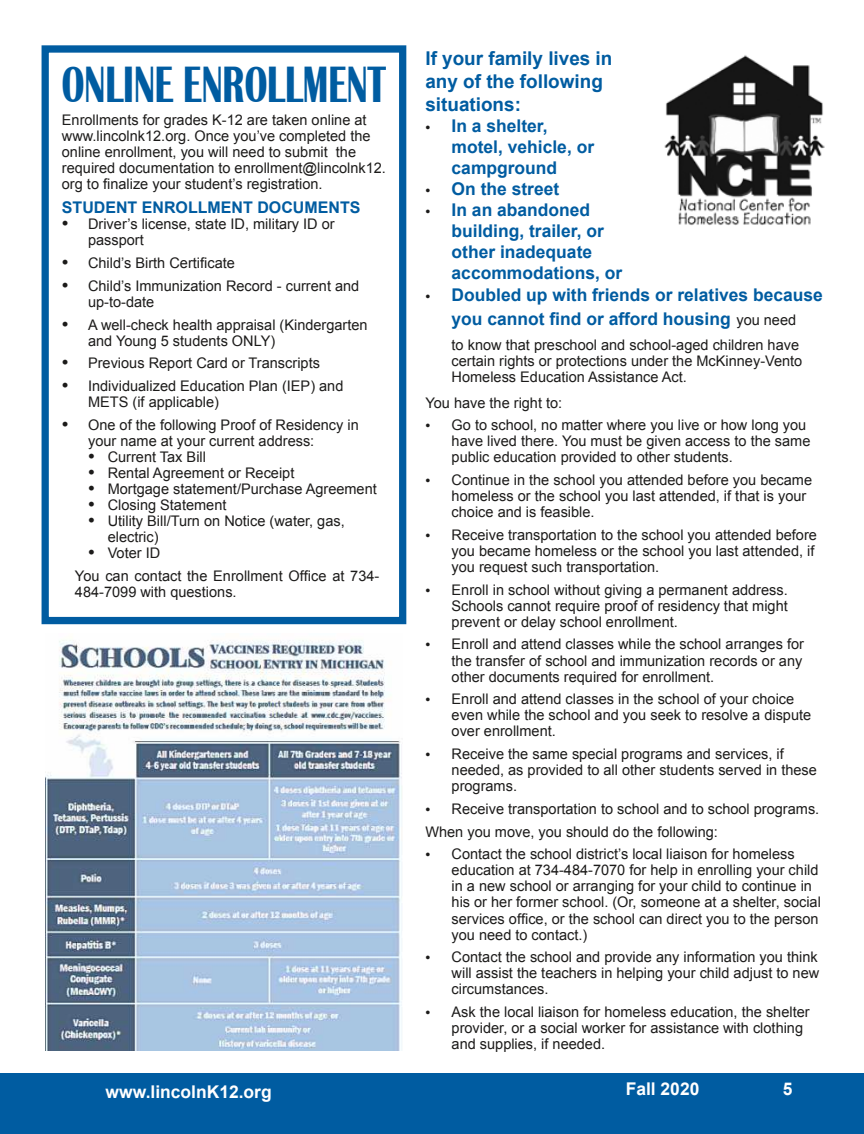
<style>
.page{position:relative;width:864px;height:1134px;background:#fff}
.page>*{position:absolute;margin:0;border:0;box-sizing:border-box;transform-origin:0 0}
.t1{font:700 52.65px "Britannic";color:#005ca1;scale:.66 1}
.t2{font:700 19.05px/22.8px "Krlvym Arial";color:#005ca1}
.t3{font:700 17.55px/21px "Krlvym Arial";color:#005ca1}
.t4{font:700 17.55px "Mxdnvt Arial";color:#005ca1}
.t5{font:700 17.55px "Krlvym Arial";color:#fff}
.t6{font:700 16.05px "Krlvym Arial";color:#005ca1}
.t7{font:14.55px/16px "Vcgqmr Arial";color:#1c1b1a}
.t8{font:14.55px "Pdgnls Arial";color:#1c1b1a}
.s1{font-family:"Adobe Garamond Pro";font-size:17.55px}
.s2{font-family:"Myriad Pro";font-weight:400;color:#1c1b1a}
.s3{font-family:"Vcgqmr Arial";font-weight:400;font-size:14.55px;color:#1c1b1a}
.s4{font-family:"Myriad Pro";font-size:17.55px}
</style>
<div class="page">
<div style="left:0;top:1074px;width:864px;height:60px;background:#005ca1"></div>
<div style="left:42px;top:45px;width:364px;height:579px;border:7px solid #005ca1"></div>
<img style="left:664px;top:55px;width:161px;height:170px">
<img style="left:46px;top:640px;width:356px;height:411px">
<h1 class="t1" style="left:62px;top:55px;width:493px">ONLINE ENROLLMENT</h1>
<p class="t7" style="left:62px;top:112px;width:326px">Enrollments for grades K-12 are taken online at www.lincolnk12.org. Once you’ve completed the online enrollment, you will need to submit the required documentation to enrollment@lincolnk12.</p>
<p class="t8" style="left:62px;top:175px;width:262px">org to finalize your student’s registration.</p>
<p class="t6" style="left:62px;top:197px;width:300px">STUDENT ENROLLMENT DOCUMENTS</p>
<p class="t7" style="left:88px;top:216px;width:248px;text-indent:-26px"><span class="s1">•</span> Driver’s license, state ID, military ID or passport</p>
<p class="t8" style="left:62px;top:253px;width:174px"><span class="s1">•</span> Child’s Birth Certificate</p>
<p class="t7" style="left:88px;top:278px;width:273px;text-indent:-26px"><span class="s1">•</span> Child’s Immunization Record - current and up-to-date</p>
<p class="t7" style="left:88px;top:317px;width:281px;text-indent:-26px"><span class="s1">•</span> A well-check health appraisal (Kindergarten and Young 5 students ONLY)</p>
<p class="t7" style="left:62px;top:355px;width:260px"><span class="s1">•</span> Previous Report Card or Transcripts</p>
<p class="t7" style="left:88px;top:378px;width:257px;text-indent:-26px"><span class="s1">•</span> Individualized Education Plan (IEP) and<br>METS (if applicable)</p>
<p class="t7" style="left:88px;top:417px;width:272px;text-indent:-26px"><span class="s1">•</span> One of the following Proof of Residency in your name at your current address:</p>
<p class="t7" style="left:88px;top:449px;width:119px"><span class="s1">•</span> Current Tax Bill</p>
<p class="t7" style="left:88px;top:465px;width:208px"><span class="s1">•</span> Rental Agreement or Receipt</p>
<p class="t7" style="left:88px;top:481px;width:290px"><span class="s1">•</span> Mortgage statement/Purchase Agreement</p>
<p class="t7" style="left:88px;top:497px;width:140px"><span class="s1">•</span> Closing Statement</p>
<p class="t7" style="left:108px;top:513px;width:239px;text-indent:-20px"><span class="s1">•</span> Utility Bill/Turn on Notice (water, gas, electric)</p>
<p class="t7" style="left:88px;top:545px;width:74px"><span class="s1">•</span> Voter ID</p>
<p class="t8" style="left:75px;top:566px;width:306px">You can contact the Enrollment Office at 734-</p>
<p class="t7" style="left:75px;top:584px;width:163px">484-7099 with questions.</p>
<h2 class="t2" style="left:425px;top:48px;width:189px">If your family lives in any of the following situations:</h2>
<p class="t3" style="left:452px;top:116px;width:144px;text-indent:-26px"><span class="s2">•</span> In a shelter, motel, vehicle, or campground</p>
<p class="t3" style="left:425px;top:179px;width:135px"><span class="s2">•</span> On the street</p>
<p class="t3" style="left:452px;top:200px;width:172px;text-indent:-26px"><span class="s2">•</span> In an abandoned building, trailer, or other inadequate accommodations, or</p>
<p class="t3" style="left:425px;top:284px;width:399px"><span class="s2">•</span> Doubled up with friends or relatives because</p>
<p class="t4" style="left:452px;top:307px;width:346px">you cannot find or afford housing <span class="s3">you need</span></p>
<p class="t7" style="left:452px;top:337px;width:352px">to know that preschool and school-aged children have certain rights or protections under the McKinney-Vento<br>Homeless Education Assistance Act.</p>
<p class="t7" style="left:425px;top:395px;width:138px">You have the right to:</p>
<p class="t7" style="left:452px;top:417px;width:360px;text-indent:-26px"><span class="s4">•</span> Go to school, no matter where you live or how long you have lived there. You must be given access to the same public education provided to other students.</p>
<p class="t7" style="left:452px;top:472px;width:362px;text-indent:-26px"><span class="s4">•</span> Continue in the school you attended before you became homeless or the school you last attended, if that is your choice and is feasible.</p>
<p class="t7" style="left:452px;top:527px;width:367px;text-indent:-26px"><span class="s4">•</span> Receive transportation to the school you attended before you became homeless or the school you last attended, if you request such transportation.</p>
<p class="t7" style="left:452px;top:582px;width:338px;text-align:justify;text-indent:-26px"><span class="s4">•</span> Enroll in school without giving a permanent address.<br>Schools cannot require proof of residency that might prevent or delay school enrollment.</p>
<p class="t7" style="left:452px;top:636px;width:354px;text-align:justify;text-indent:-26px"><span class="s4">•</span> Enroll and attend classes while the school arranges for the transfer of school and immunization records or any other documents required for enrollment.</p>
<p class="t7" style="left:452px;top:691px;width:361px;text-indent:-26px"><span class="s4">•</span> Enroll and attend classes in the school of your choice even while the school and you seek to resolve a dispute over enrollment.</p>
<p class="t7" style="left:452px;top:746px;width:367px;text-indent:-26px"><span class="s4">•</span> Receive the same special programs and services, if needed, as provided to all other students served in these programs.</p>
<p class="t7" style="left:425px;top:798px;width:395px;line-height:22.6px"><span class="s4">•</span> Receive transportation to school and to school programs.<br>When you move, you should do the following:</p>
<p class="t7" style="left:452px;top:846px;width:371px;text-indent:-26px"><span class="s4">•</span> Contact the school district’s local liaison for homeless education at 734-484-7070 for help in enrolling your child in a new school or arranging for your child to continue in his or her former school. (Or, someone at a shelter, social</p>
<p class="t8" style="left:452px;top:909px;width:368px">services office, or the school can direct you to the person</p>
<p class="t7" style="left:452px;top:927px;width:137px">you need to contact.)</p>
<p class="t7" style="left:452px;top:949px;width:369px;text-align:justify;text-indent:-26px"><span class="s4">•</span> Contact the school and provide any information you think will assist the teachers in helping your child adjust to new circumstances.</p>
<p class="t7" style="left:452px;top:1004px;width:360px;text-indent:-26px"><span class="s4">•</span> Ask the local liaison for homeless education, the shelter provider, or a social worker for assistance with clothing and supplies, if needed.</p>
<p class="t5" style="left:106px;top:1080px;width:168px">www.lincolnK12.org</p>
<p class="t5" style="left:626px;top:1077px;width:75px">Fall 2020</p>
<p class="t5" style="left:783px;top:1077px;width:11px">5</p>
</div>
